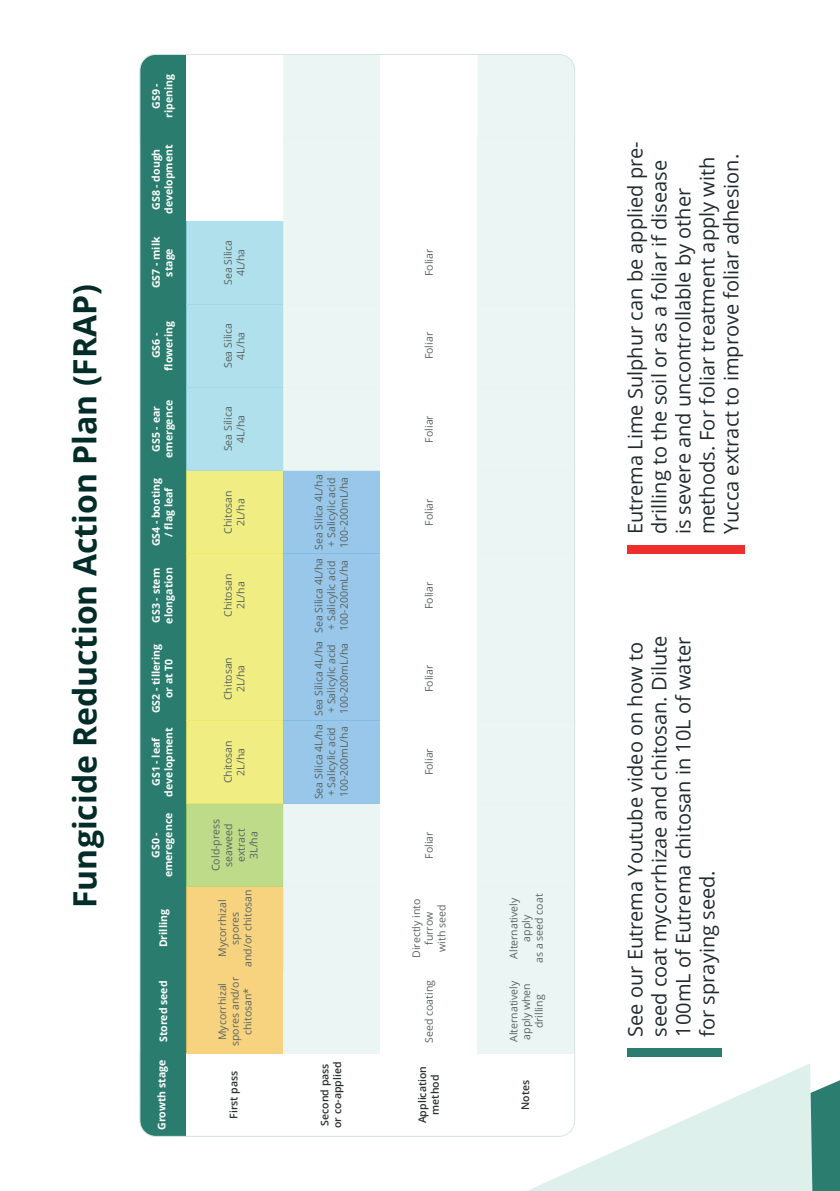
<style>
.page{position:relative;width:840px;height:1191px;background:#fff}
.page>*{position:absolute;margin:0;border:0;box-sizing:border-box;transform-origin:0 0}
.t1{font:700 32px "Open Sans";color:#012c27}
.t2{font:20px/24px "Open Sans";color:#212b2e}
.t3{font:10.6px/12.6px "Open Sans";color:#5a6362;text-align:center}
.t4{font:700 10.6px/12.6px "Open Sans";color:#fff;text-align:center}
.t5{font:600 10.6px/12.6px "Open Sans";color:#2b2f2f}
</style>
<div class="page">
<div style="left:626px;top:1048px;width:95px;height:8px;background:#2a7d6f"></div>
<div style="left:626px;top:545px;width:118px;height:8px;background:#ee2d2d"></div>
<div style="left:141px;top:1053px;width:45px;height:83px;background:#2a7d6e"></div>
<div style="left:140px;top:970px;width:46px;height:83px;background:#2a7d6e"></div>
<div style="left:140px;top:886px;width:46px;height:84px;background:#2a7d6e"></div>
<div style="left:140px;top:803px;width:46px;height:83px;background:#2a7d6e"></div>
<div style="left:140px;top:720px;width:46px;height:83px;background:#2a7d6e"></div>
<div style="left:140px;top:637px;width:46px;height:83px;background:#2a7d6e"></div>
<div style="left:140px;top:554px;width:46px;height:83px;background:#2a7d6e"></div>
<div style="left:140px;top:470px;width:46px;height:84px;background:#2a7d6e"></div>
<div style="left:140px;top:387px;width:46px;height:83px;background:#2a7d6e"></div>
<div style="left:140px;top:304px;width:46px;height:83px;background:#2a7d6e"></div>
<div style="left:140px;top:221px;width:46px;height:83px;background:#2a7d6e"></div>
<div style="left:140px;top:138px;width:46px;height:83px;background:#2a7d6e"></div>
<div style="left:141px;top:56px;width:45px;height:82px;background:#2a7d6e"></div>
<div style="left:186px;top:970px;width:97px;height:83px;background:#f8d37f"></div>
<div style="left:186px;top:886px;width:97px;height:84px;background:#f8d37f"></div>
<div style="left:186px;top:803px;width:97px;height:83px;background:#bddb89"></div>
<div style="left:186px;top:720px;width:97px;height:83px;background:#f0ed83"></div>
<div style="left:186px;top:637px;width:97px;height:83px;background:#f0ed83"></div>
<div style="left:186px;top:554px;width:97px;height:83px;background:#f0ed83"></div>
<div style="left:186px;top:470px;width:97px;height:84px;background:#f0ed83"></div>
<div style="left:186px;top:387px;width:97px;height:83px;background:#afe0eb"></div>
<div style="left:186px;top:304px;width:97px;height:83px;background:#afe0eb"></div>
<div style="left:186px;top:221px;width:97px;height:83px;background:#afe0eb"></div>
<div style="left:283px;top:970px;width:97px;height:83px;background:#e7f4f2"></div>
<div style="left:283px;top:886px;width:97px;height:84px;background:#e7f4f2"></div>
<div style="left:283px;top:803px;width:97px;height:83px;background:#e7f4f2"></div>
<div style="left:283px;top:720px;width:97px;height:83px;background:#98c7e9"></div>
<div style="left:283px;top:637px;width:97px;height:83px;background:#98c7e9"></div>
<div style="left:283px;top:554px;width:97px;height:83px;background:#98c7e9"></div>
<div style="left:283px;top:470px;width:97px;height:84px;background:#98c7e9"></div>
<div style="left:283px;top:387px;width:97px;height:83px;background:#e7f4f2"></div>
<div style="left:283px;top:304px;width:97px;height:83px;background:#e7f4f2"></div>
<div style="left:283px;top:221px;width:97px;height:83px;background:#e7f4f2"></div>
<div style="left:283px;top:138px;width:97px;height:83px;background:#e7f4f2"></div>
<div style="left:283px;top:54px;width:97px;height:84px;background:#e7f4f2"></div>
<svg style="left:477px;top:1053px;width:362px;height:138px"></svg>
<div style="left:477px;top:970px;width:97px;height:83px;background:#e7f4f2"></div>
<div style="left:477px;top:886px;width:97px;height:84px;background:#e7f4f2"></div>
<div style="left:477px;top:803px;width:97px;height:83px;background:#e7f4f2"></div>
<div style="left:477px;top:720px;width:97px;height:83px;background:#e7f4f2"></div>
<div style="left:477px;top:637px;width:97px;height:83px;background:#e7f4f2"></div>
<div style="left:477px;top:554px;width:97px;height:83px;background:#e7f4f2"></div>
<div style="left:477px;top:470px;width:97px;height:84px;background:#e7f4f2"></div>
<div style="left:477px;top:387px;width:97px;height:83px;background:#e7f4f2"></div>
<div style="left:477px;top:304px;width:97px;height:83px;background:#e7f4f2"></div>
<div style="left:477px;top:221px;width:97px;height:83px;background:#e7f4f2"></div>
<div style="left:477px;top:138px;width:97px;height:83px;background:#e7f4f2"></div>
<div style="left:477px;top:54px;width:97px;height:84px;background:#ebf6f4"></div>
<p class="t1" style="left:62px;top:908px;width:626px;rotate:-90deg">Fungicide Reduction Action Plan (FRAP)</p>
<p class="t4" style="left:149px;top:118px;width:45px;rotate:-90deg">GS9 - ripening</p>
<p class="t4" style="left:149px;top:214px;width:71px;rotate:-90deg">GS8 - dough development</p>
<p class="t4" style="left:149px;top:288px;width:53px;rotate:-90deg">GS7 - milk stage</p>
<p class="t4" style="left:149px;top:370px;width:51px;rotate:-90deg">GS6 - flowering</p>
<p class="t4" style="left:149px;top:458px;width:60px;rotate:-90deg">GS5 - ear emergence</p>
<p class="t4" style="left:149px;top:546px;width:70px;rotate:-90deg">GS4 - booting / flag leaf</p>
<p class="t4" style="left:149px;top:623px;width:58px;text-align:left;rotate:-90deg">GS3 - stem elongation</p>
<p class="t4" style="left:149px;top:713px;width:71px;rotate:-90deg">GS2 - tillering or at T0</p>
<p class="t4" style="left:149px;top:796px;width:71px;rotate:-90deg">GS1 - leaf development</p>
<p class="t3" style="left:221px;top:285px;width:46px;rotate:-90deg">Sea Silica<br>4L/ha</p>
<p class="t3" style="left:221px;top:368px;width:46px;rotate:-90deg">Sea Silica<br>4L/ha</p>
<p class="t3" style="left:221px;top:451px;width:46px;rotate:-90deg">Sea Silica<br>4L/ha</p>
<p class="t3" style="left:221px;top:534px;width:45px;rotate:-90deg">Chitosan<br>2L/ha</p>
<p class="t3" style="left:221px;top:617px;width:45px;rotate:-90deg">Chitosan<br>2L/ha</p>
<p class="t3" style="left:221px;top:700px;width:45px;rotate:-90deg">Chitosan<br>2L/ha</p>
<p class="t3" style="left:221px;top:783px;width:45px;rotate:-90deg">Chitosan<br>2L/ha</p>
<p class="t3" style="left:312px;top:550px;width:77px;text-align:left;rotate:-90deg">Sea Silica 4L/ha + Salicylic acid<br>100-200mL/ha</p>
<p class="t3" style="left:312px;top:633px;width:77px;text-align:left;rotate:-90deg">Sea Silica 4L/ha + Salicylic acid<br>100-200mL/ha</p>
<p class="t3" style="left:312px;top:716px;width:77px;text-align:left;rotate:-90deg">Sea Silica 4L/ha + Salicylic acid<br>100-200mL/ha</p>
<p class="t3" style="left:312px;top:799px;width:77px;text-align:left;rotate:-90deg">Sea Silica 4L/ha + Salicylic acid<br>100-200mL/ha</p>
<p class="t3" style="left:422px;top:276px;width:29px;rotate:-90deg">Foliar</p>
<p class="t3" style="left:422px;top:359px;width:29px;rotate:-90deg">Foliar</p>
<p class="t3" style="left:422px;top:442px;width:29px;rotate:-90deg">Foliar</p>
<p class="t3" style="left:422px;top:526px;width:29px;rotate:-90deg">Foliar</p>
<p class="t3" style="left:422px;top:609px;width:29px;rotate:-90deg">Foliar</p>
<p class="t3" style="left:422px;top:692px;width:29px;rotate:-90deg">Foliar</p>
<p class="t3" style="left:422px;top:775px;width:29px;rotate:-90deg">Foliar</p>
<p class="t4" style="left:149px;top:877px;width:66px;rotate:-90deg">GS0 - emeregence</p>
<p class="t3" style="left:209px;top:871px;width:54px;rotate:-90deg">Cold-press seaweed extract<br>3L/ha</p>
<p class="t3" style="left:216px;top:967px;width:79px;rotate:-90deg">Mycorrhizal spores<br>and/or chitosan</p>
<p class="t3" style="left:216px;top:1046px;width:70px;rotate:-90deg">Mycorrhizal spores and/or chitosan*</p>
<p class="t3" style="left:506px;top:1042px;width:63px;rotate:-90deg">Alternatively apply when drilling</p>
<p class="t3" style="left:422px;top:858px;width:29px;rotate:-90deg">Foliar</p>
<p class="t3" style="left:506px;top:962px;width:71px;rotate:-90deg">Alternatively apply<br>as a seed coat</p>
<p class="t3" style="left:409px;top:957px;width:61px;rotate:-90deg">Directly into furrow<br>with seed</p>
<p class="t4" style="left:157px;top:947px;width:40px;rotate:-90deg">Drilling</p>
<p class="t4" style="left:157px;top:1042px;width:63px;rotate:-90deg">Stored seed</p>
<p class="t3" style="left:422px;top:1042px;width:64px;rotate:-90deg">Seed coating</p>
<p class="t4" style="left:155px;top:1130px;width:72px;rotate:-90deg">Growth stage</p>
<p class="t5" style="left:227px;top:1118px;width:49px;rotate:-90deg">First pass</p>
<p class="t5" style="left:318px;top:1128px;width:68px;rotate:-90deg">Second pass or co-applied</p>
<p class="t5" style="left:415px;top:1123px;width:59px;text-align:center;rotate:-90deg">Application method</p>
<p class="t5" style="left:518px;top:1109px;width:31px;rotate:-90deg">Notes</p>
<p class="t2" style="left:622px;top:534px;width:395px;rotate:-90deg">Eutrema Lime Sulphur can be applied pre&shy;drilling to the soil or as a foliar if disease is severe and uncontrollable by other methods. For foliar treatment apply with Yucca extract to improve foliar adhesion.</p>
<p class="t2" style="left:622px;top:1036px;width:402px;rotate:-90deg">See our Eutrema Youtube video on how to seed coat mycorrhizae and chitosan. Dilute 100mL of Eutrema chitosan in 10L of water for spraying seed.</p>
</div>
